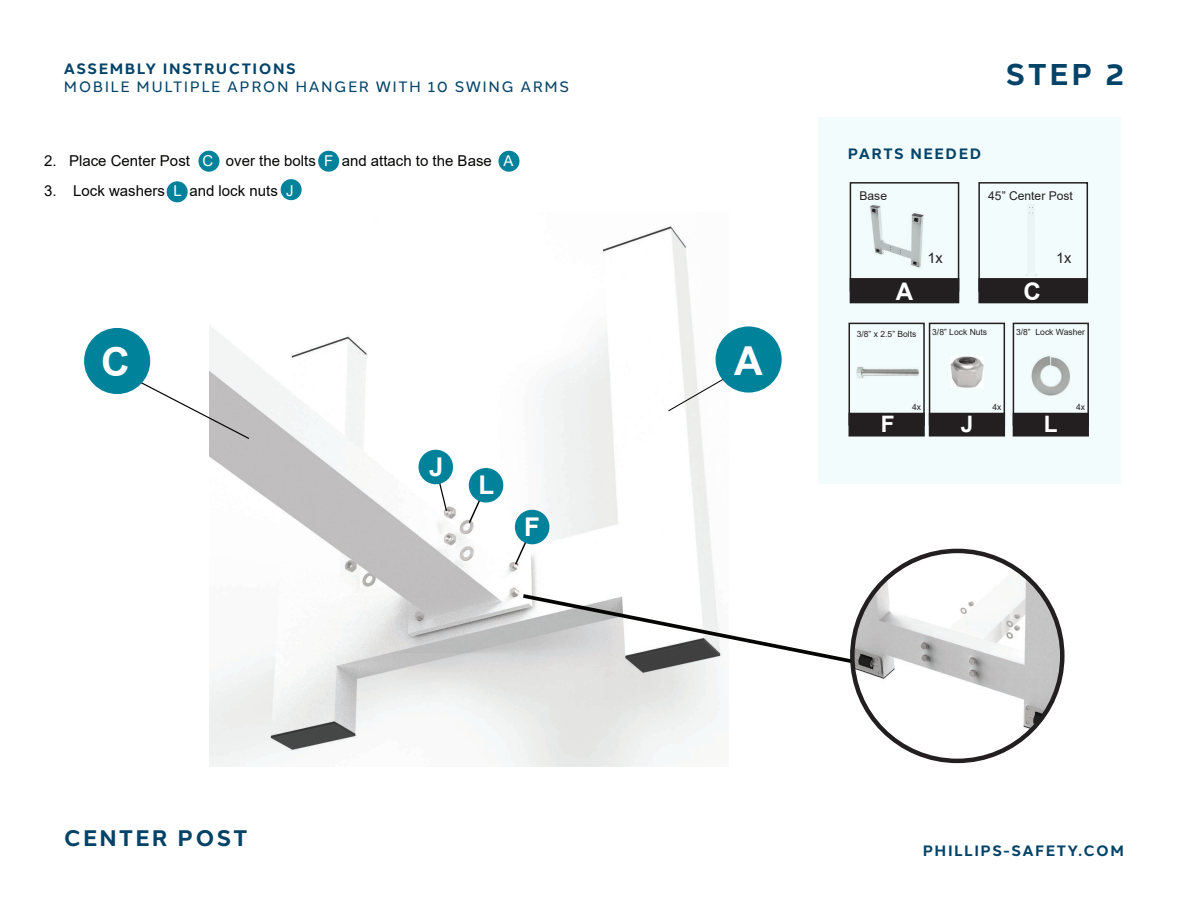
<style>
.page{position:relative;width:1188px;height:918px;background:#fff}
.page>*{position:absolute;margin:0;border:0;box-sizing:border-box;transform-origin:0 0}
.t1{font:700 39.9px "Arial";color:#fff}
.t2{font:700 30px "Halcom";color:#044368}
.t3{font:700 25.8px "Arial";color:#fff}
.t4{font:700 24.15px "Arial";color:#fff}
.t5{font:700 22.65px "Arial";color:#fff}
.t6{font:700 22.5px "Halcom";letter-spacing:.1em;color:#044368}
.t7{font:15px "Arial";color:#040503}
.t8{font:700 15px "Halcom";letter-spacing:.1em;color:#044368}
.t9{font:15px "Halcom";letter-spacing:.1em;color:#044368}
.t10{font:14.55px "Arial";color:#231f20}
.t11{font:12.15px "Arial";color:#231f20}
.t12{font:8.55px "Arial";color:#231f20}
.s1{color:#fff}
</style>
<div class="page">
<div style="left:818px;top:117px;width:303px;height:366px;background:#f3fcfc"></div>
<div style="left:849px;top:323px;width:76px;height:103px;border:2px solid #231f20"></div>
<div style="left:849px;top:413px;width:76px;height:24px;background:#231f20;border:2px solid #231f20"></div>
<img style="left:856px;top:366px;width:63px;height:13px">
<div style="left:929px;top:323px;width:76px;height:103px;border:2px solid #231f20"></div>
<div style="left:929px;top:413px;width:76px;height:24px;background:#231f20;border:2px solid #231f20"></div>
<img style="left:951px;top:356px;width:32px;height:32px">
<div style="left:1013px;top:323px;width:76px;height:103px;border:2px solid #231f20"></div>
<div style="left:1013px;top:413px;width:76px;height:24px;background:#231f20;border:2px solid #231f20"></div>
<img style="left:1031px;top:356px;width:39px;height:40px">
<div style="left:281px;top:179px;width:21px;height:21px;background:#00829b;border-radius:11px"></div>
<div style="left:167px;top:181px;width:21px;height:21px;background:#00829b;border-radius:11px"></div>
<div style="left:318px;top:151px;width:21px;height:21px;background:#00829b;border-radius:11px"></div>
<img style="left:209px;top:225px;width:519px;height:542px">
<svg style="left:523px;top:594px;width:329px;height:90px"></svg>
<svg style="left:668px;top:349px;width:71px;height:62px"></svg>
<div style="left:716px;top:326px;width:66px;height:67px;background:#00829b;border-radius:50%"></div>
<svg style="left:109px;top:365px;width:140px;height:74px"></svg>
<div style="left:84px;top:328px;width:66px;height:66px;background:#00829b;border-radius:50%"></div>
<div style="left:498px;top:151px;width:21px;height:21px;background:#00829b;border-radius:50%"></div>
<div style="left:198px;top:151px;width:21px;height:21px;background:#00829b;border-radius:11px"></div>
<img style="left:852px;top:551px;width:208px;height:203px">
<svg style="left:433px;top:480px;width:14px;height:31px"></svg>
<div style="left:418px;top:450px;width:35px;height:34px;background:#00829b;border-radius:50%"></div>
<svg style="left:469px;top:490px;width:19px;height:33px"></svg>
<div style="left:469px;top:468px;width:34px;height:35px;background:#00829b;border-radius:50%"></div>
<svg style="left:515px;top:531px;width:19px;height:34px"></svg>
<div style="left:515px;top:510px;width:34px;height:34px;background:#00829b;border-radius:50%"></div>
<img style="left:869px;top:205px;width:55px;height:63px">
<div style="left:850px;top:182px;width:109px;height:110px;border:2px solid #231f20"></div>
<div style="left:850px;top:278px;width:109px;height:25px;background:#231f20;border:2px solid #231f20"></div>
<div style="left:978px;top:182px;width:110px;height:110px;border:2px solid #231f20"></div>
<div style="left:978px;top:278px;width:110px;height:25px;background:#231f20;border:2px solid #231f20"></div>
<img style="left:1025px;top:207px;width:12px;height:69px">
<p class="t8" style="left:64px;top:57px;width:233px">ASSEMBLY INSTRUCTIONS</p>
<p class="t9" style="left:64px;top:75px;width:507px">MOBILE MULTIPLE APRON HANGER WITH 10 SWING ARMS</p>
<p class="t7" style="left:44px;top:150px;width:471px">2. Place Center Post <span class="s1">C</span> over the bolts <span class="s1">F</span> and attach to the Base <span class="s1">A</span></p>
<p class="t7" style="left:44px;top:180px;width:251px">3. Lock washers <span class="s1">L</span> and lock nuts <span class="s1">J</span></p>
<h1 class="t1" style="left:101px;top:334px;width:30px">C</h1>
<h1 class="t1" style="left:734px;top:333px;width:30px">A</h1>
<h3 class="t3" style="left:429px;top:448px;width:16px">J</h3>
<h3 class="t3" style="left:479px;top:467px;width:17px">L</h3>
<h3 class="t3" style="left:524px;top:508px;width:17px">F</h3>
<h2 class="t2" style="left:1006px;top:50px;width:120px">STEP 2</h2>
<p class="t8" style="left:848px;top:141px;width:135px">PARTS NEEDED</p>
<p class="t11" style="left:860px;top:188px;width:29px">Base</p>
<p class="t11" style="left:988px;top:188px;width:86px">45” Center Post</p>
<h3 class="t4" style="left:896px;top:274px;width:19px">A</h3>
<p class="t10" style="left:927px;top:248px;width:17px">1x</p>
<h3 class="t4" style="left:1024px;top:274px;width:19px">C</h3>
<p class="t10" style="left:1056px;top:248px;width:17px">1x</p>
<p class="t12" style="left:857px;top:328px;width:61px">3/8” x 2.5” Bolts</p>
<p class="t12" style="left:932px;top:326px;width:57px">3/8” Lock Nuts</p>
<p class="t12" style="left:1016px;top:326px;width:70px">3/8” Lock Washer</p>
<h3 class="t5" style="left:881px;top:408px;width:15px">F</h3>
<p class="t12" style="left:912px;top:401px;width:11px">4x</p>
<h3 class="t5" style="left:961px;top:409px;width:14px">J</h3>
<p class="t12" style="left:992px;top:401px;width:11px">4x</p>
<h3 class="t5" style="left:1044px;top:409px;width:15px">L</h3>
<p class="t12" style="left:1076px;top:401px;width:11px">4x</p>
<h3 class="t6" style="left:64px;top:820px;width:185px">CENTER POST</h3>
<p class="t8" style="left:923px;top:838px;width:203px">PHILLIPS-SAFETY.COM</p>
</div>
